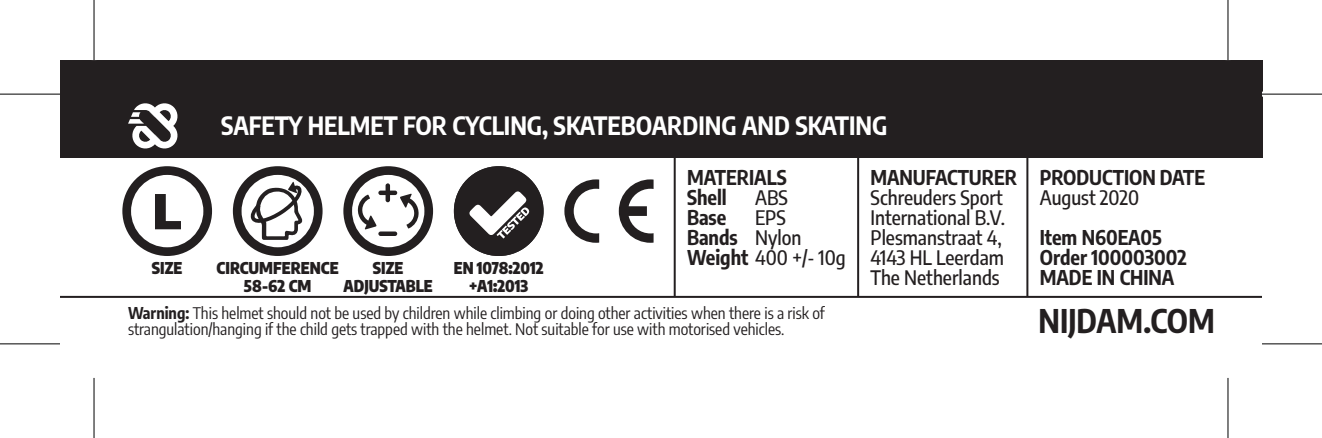
<style>
.page{position:relative;width:1322px;height:438px;background:#fff}
.page>*{position:absolute;margin:0;border:0;box-sizing:border-box;transform-origin:0 0}
.t1{font:700 32px "Encode Sans Condensed";color:#231f20}
.t2{font:700 24.8px "Encode Sans Condensed";color:#fff}
.t3{font:500 20px/20px "Encode Sans Condensed";color:#231f20}
.t4{font:700 20px/20px "Encode Sans Condensed";color:#231f20}
.t5{font:16px/16px "Encode Sans Condensed";color:#231f20}
.t6{font:900 16px/18px "Encode Sans Condensed";color:#231f20;text-align:center}
.s1{font-weight:700}
</style>
<div class="page">
<div style="left:60px;top:60px;width:1202px;height:98px;background:#231f20"></div>
<svg style="left:128px;top:103px;width:50px;height:46px"></svg>
<svg style="left:564px;top:179px;width:35px;height:63px"></svg>
<svg style="left:619px;top:179px;width:35px;height:63px"></svg>
<hr style="left:674px;top:158px;width:2px;height:139px;background:#231f20">
<hr style="left:857px;top:158px;width:2px;height:139px;background:#231f20">
<hr style="left:1026px;top:158px;width:2px;height:139px;background:#231f20">
<hr style="left:60px;top:296px;width:1202px;height:2px;background:#231f20">
<svg style="left:343px;top:166px;width:90px;height:90px"></svg>
<svg style="left:122px;top:166px;width:90px;height:90px"></svg>
<svg style="left:233px;top:166px;width:90px;height:90px"></svg>
<svg style="left:454px;top:166px;width:90px;height:90px"></svg>
<svg style="left:0;top:344px;width:60px;height:1px"></svg>
<svg style="left:1262px;top:344px;width:60px;height:1px"></svg>
<hr style="left:0;top:93px;width:60px;height:2px;background:#000">
<hr style="left:1262px;top:93px;width:60px;height:2px;background:#000">
<hr style="left:0;top:343px;width:60px;height:1px;background:#000">
<hr style="left:1262px;top:343px;width:60px;height:1px;background:#000">
<hr style="left:93px;top:0;width:2px;height:60px;background:#000">
<hr style="left:93px;top:377px;width:2px;height:60px;background:#000">
<hr style="left:1227px;top:0;width:2px;height:60px;background:#000">
<hr style="left:1227px;top:377px;width:2px;height:60px;background:#000">
<h2 class="t2" style="left:221px;top:107px;width:668px">SAFETY HELMET FOR CYCLING, SKATEBOARDING AND SKATING</h2>
<p class="t4" style="left:687px;top:166px;width:101px">MATERIALS<br>Shell</p>
<p class="t4" style="left:870px;top:166px;width:148px">MANUFACTURER</p>
<p class="t3" style="left:870px;top:189px;width:136px">Schreuders Sport<br>International B.V.<br>Plesmanstraat 4,<br>4143 HL Leerdam<br>The Netherlands</p>
<p class="t3" style="left:755px;top:189px;width:34px">ABS</p>
<p class="t4" style="left:687px;top:206px;width:41px">Base</p>
<p class="t3" style="left:687px;top:209px;width:160px;text-indent:68px">EPS<br><span class="s1">Bands</span> Nylon<br><span class="s1">Weight</span> 400 +/- 10g</p>
<p class="t6" style="left:152px;top:260px;width:32px">SIZE</p>
<p class="t6" style="left:217px;top:260px;width:124px">CIRCUMFERENCE<br>58-62 CM</p>
<p class="t6" style="left:454px;top:260px;width:91px">EN 1078:2012 +A1:2013</p>
<p class="t6" style="left:344px;top:260px;width:91px">SIZE<br>ADJUSTABLE</p>
<p class="t5" style="left:128px;top:306px;width:698px"><span class="s1">Warning:</span> This helmet should not be used by children while climbing or doing other activities when there is a risk of strangulation/hanging if the child gets trapped with the helmet. Not suitable for use with motorised vehicles.</p>
<p class="t4" style="left:1040px;top:166px;width:167px">PRODUCTION DATE</p>
<p class="t3" style="left:1040px;top:189px;width:101px">August 2020</p>
<p class="t4" style="left:1040px;top:226px;width:149px">Item N60EA05<br>Order 100003002<br>MADE IN CHINA</p>
<h1 class="t1" style="left:1039px;top:296px;width:178px">NIJDAM.COM</h1>
</div>
